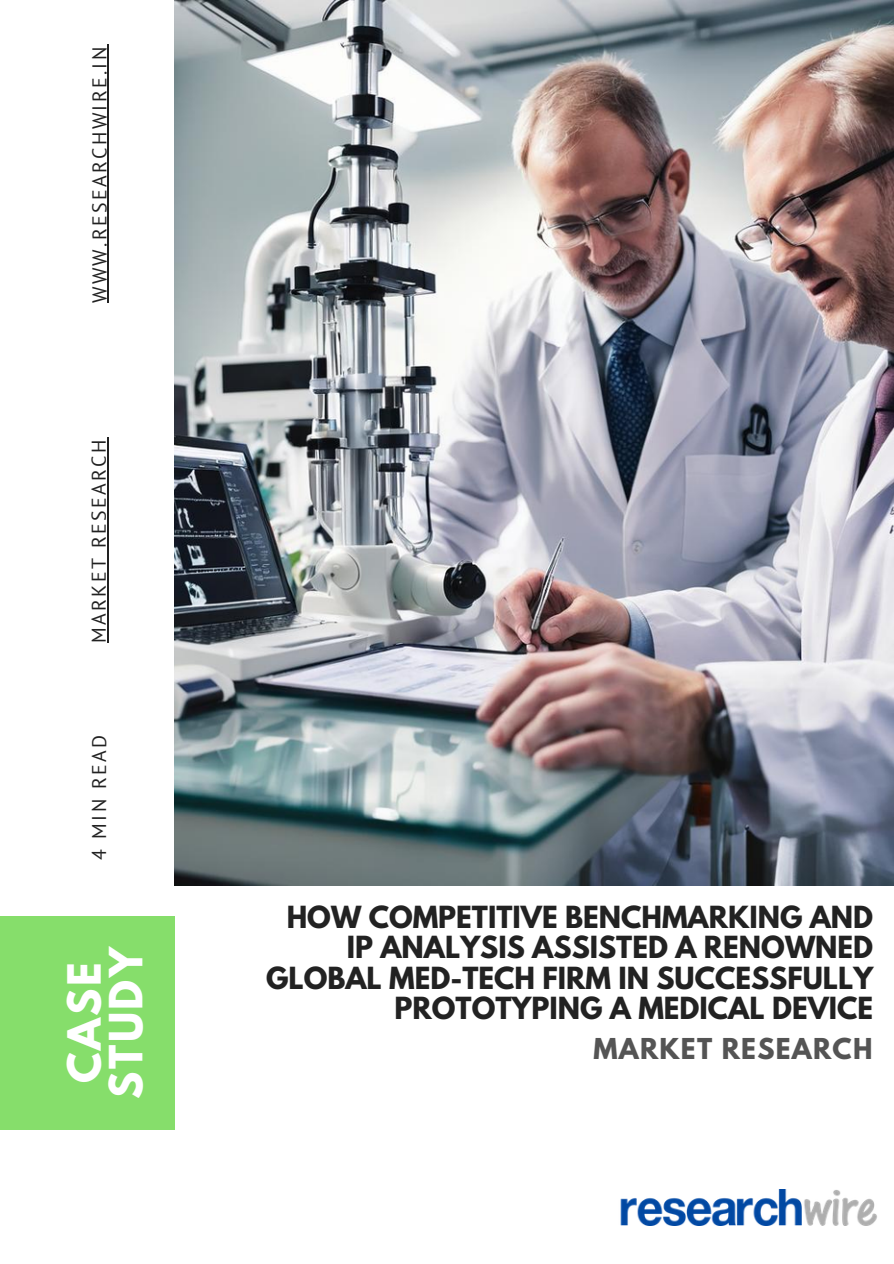
<style>
.page{position:relative;width:894px;height:1264px;background:#fff}
.page>*{position:absolute;margin:0;border:0;box-sizing:border-box;transform-origin:0 0}
.t1{font:700 40.65px/41.7px "League Spartan";letter-spacing:.06em;color:#fff;text-align:center}
.t2{font:700 27px/30.3px "League Spartan";color:#222;text-align:right}
.t3{font:700 25.5px "League Spartan";letter-spacing:.05em;color:#545454}
.t4{font:19.8px "PT Sans";letter-spacing:.12em;color:#222}
</style>
<div class="page">
<img style="left:175px;top:0;width:718px;height:885px">
<hr style="left:108px;top:45px;width:1px;height:258px;background:#222">
<div style="left:0;top:916px;width:175px;height:213px;background:#86de6b"></div>
<img style="left:620px;top:1189px;width:257px;height:36px">
<hr style="left:107px;top:437px;width:1px;height:205px;background:#222">
<p class="t4" style="left:86px;top:303px;width:257px;rotate:-90deg">WWW.RESEARCHWIRE.IN</p>
<h1 class="t4" style="left:86px;top:642px;width:205px;rotate:-90deg">MARKET RESEARCH</h1>
<p class="t4" style="left:86px;top:859px;width:126px;rotate:-90deg">4 MIN READ</p>
<p class="t1" style="left:69px;top:1098px;width:155px;rotate:-90deg">CASE<br>STUDY</p>
<p class="t2" style="left:266px;top:905px;width:608px">HOW COMPETITIVE BENCHMARKING AND IP ANALYSIS ASSISTED A RENOWNED GLOBAL MED-TECH FIRM IN SUCCESSFULLY PROTOTYPING A MEDICAL DEVICE</p>
<h2 class="t3" style="left:593px;top:1035px;width:280px">MARKET RESEARCH</h2>
</div>
